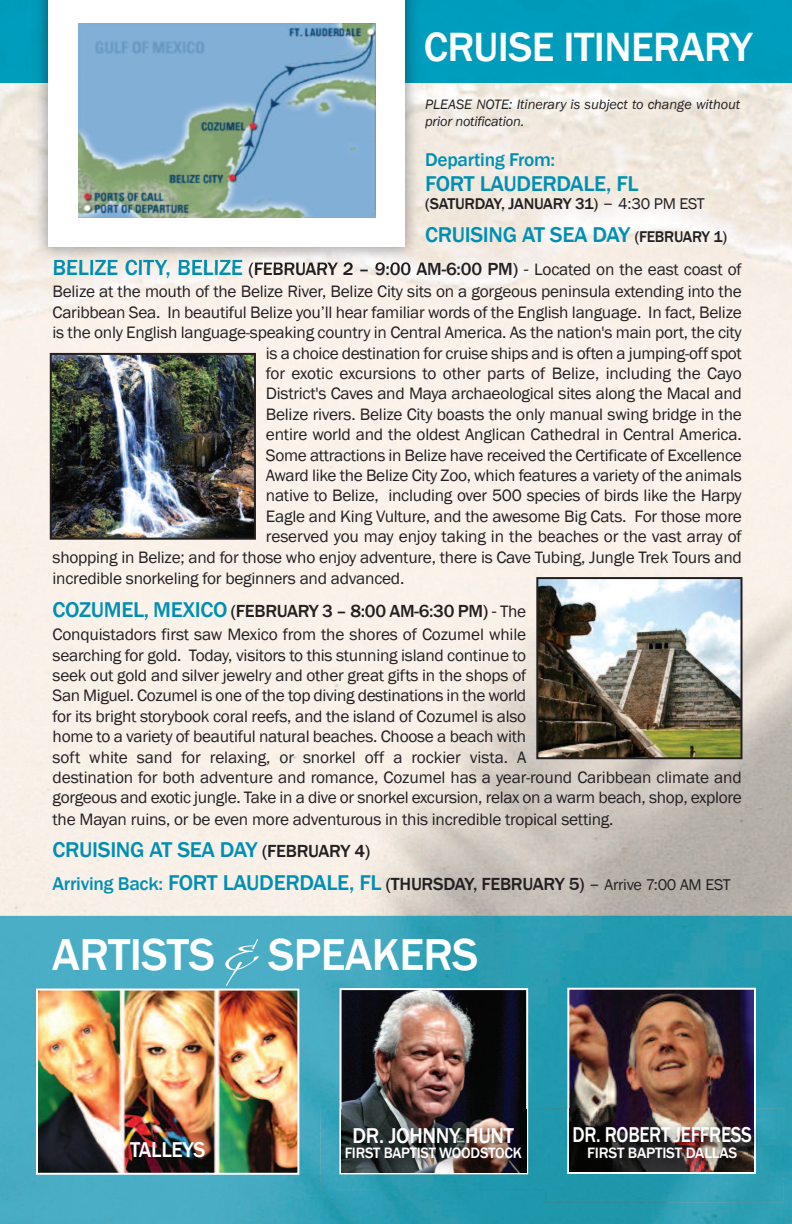
<style>
.page{position:relative;width:792px;height:1224px;background:#fff}
.page>*{position:absolute;margin:0;border:0;box-sizing:border-box;transform-origin:0 0}
.t1{font:500 46px "Franklin Gothic";letter-spacing:-.015em;color:#fff}
.t2{font:500 42px "Franklin Gothic";letter-spacing:-.015em;color:#fff}
.t3{font:500 22px "Franklin Gothic";letter-spacing:-.015em;color:#008fb3}
.t4{font:500 22px "Franklin Gothic";letter-spacing:-.015em;color:#fff;scale:.95 1}
.t5{font:500 22px "Franklin Gothic";letter-spacing:-.015em;color:#fff;scale:.85 1}
.t6{font:500 19px "Franklin Gothic";letter-spacing:-.015em;color:#008fb3}
.t7{font:500 18px "Franklin Gothic";letter-spacing:-.015em;color:#231f20}
.t8{font:17px/20.4px "Franklin Gothic";letter-spacing:-.015em;color:#231f20}
.t9{font:500 16px "Franklin Gothic";letter-spacing:-.025em;color:#231f20}
.t10{font:500 15.4px "Franklin Gothic";letter-spacing:-.015em;color:#fff;scale:.96 1}
.t11{font:500 15.4px "Franklin Gothic";letter-spacing:-.015em;color:#fff}
.t12{font:italic 14px/16.8px "Franklin Gothic";letter-spacing:-.005em;color:#231f20}
.s1{font-weight:400;font-size:19px}
.s2{font-weight:400}
.s3{font-size:16px;color:#231f20}
.s4{font-size:22px;color:#008fb3}
.s5{font-weight:400;font-size:17px}
.s6{font-size:18px;color:#231f20}
.s7{font-size:19px;color:#008fb3}
.s8{font-weight:400;font-size:16px}
.s9{font-family:"LHF Sofia Script";font-weight:400;font-size:62px}
</style>
<div class="page">
<img style="left:0;top:83px;width:792px;height:833px">
<img style="left:0;top:916px;width:792px;height:308px">
<div style="left:425px;top:0;width:367px;height:83px;background:#009cbc"></div>
<div style="left:0;top:0;width:29px;height:83px;background:#009dbd"></div>
<img style="left:39px;top:992px;width:257px;height:180px">
<div style="left:36px;top:989px;width:263px;height:186px;border:2px solid #fff"></div>
<img style="left:570px;top:991px;width:183px;height:118px">
<div style="left:567px;top:988px;width:189px;height:186px;border:2px solid #fff"></div>
<img style="left:545px;top:1109px;width:238px;height:94px">
<img style="left:567px;top:1109px;width:189px;height:65px">
<img style="left:569px;top:1109px;width:185px;height:63px">
<img style="left:343px;top:991px;width:182px;height:118px">
<div style="left:340px;top:988px;width:188px;height:186px;border:2px solid #fff"></div>
<img style="left:320px;top:1109px;width:230px;height:80px">
<img style="left:340px;top:1109px;width:188px;height:65px">
<img style="left:342px;top:1109px;width:184px;height:63px">
<img style="left:29px;top:0;width:396px;height:266px">
<img style="left:54px;top:260px;width:188px;height:6px">
<img style="left:249px;top:262px;width:151px;height:4px">
<div style="left:49px;top:0;width:356px;height:246px;background:#fff"></div>
<img style="left:79px;top:24px;width:296px;height:193px">
<img style="left:53px;top:356px;width:200px;height:181px">
<div style="left:50px;top:353px;width:206px;height:187px;border:2px solid #231f20"></div>
<img style="left:539px;top:580px;width:201px;height:176px">
<div style="left:536px;top:577px;width:207px;height:182px;border:2px solid #231f20"></div>
<h2 class="t2" style="left:424px;top:23px;width:330px">CRUISE ITINERARY</h2>
<p class="t12" style="left:425px;top:96px;width:317px">PLEASE NOTE: Itinerary is subject to change without prior notification.</p>
<p class="t6" style="left:425px;top:148px;width:132px">Departing From:</p>
<p class="t3" style="left:425px;top:171px;width:215px">FORT LAUDERDALE, FL</p>
<p class="t9" style="left:425px;top:194px;width:281px">(SATURDAY, JANUARY 31) <span class="s1">–</span> <span class="s2">4:30 PM EST</span></p>
<p class="t3" style="left:425px;top:222px;width:303px">CRUISING AT SEA DAY <span class="s3">(FEBRUARY 1)</span></p>
<p class="t7" style="left:53px;top:258px;width:691px"><span class="s4">BELIZE CITY, BELIZE</span> (FEBRUARY 2 – 9:00 AM-6:00 PM) <span class="s1">-</span> <span class="s5">Located on the east coast of</span></p>
<p class="t8" style="left:53px;top:281px;width:691px">Belize at the mouth of the Belize River, Belize City sits on a gorgeous peninsula extending into the</p>
<p class="t8" style="left:53px;top:302px;width:691px">Caribbean Sea. In beautiful Belize you’ll hear familiar words of the English language. In fact, Belize</p>
<p class="t8" style="left:53px;top:322px;width:691px">is the only English language-speaking country in Central America. As the nation's main port, the city</p>
<p class="t8" style="left:266px;top:343px;width:477px">is a choice destination for cruise ships and is often a jumping-off spot</p>
<p class="t8" style="left:266px;top:363px;width:477px">for exotic excursions to other parts of Belize, including the Cayo</p>
<p class="t8" style="left:266px;top:383px;width:477px">District's Caves and Maya archaeological sites along the Macal and</p>
<p class="t8" style="left:266px;top:404px;width:477px">Belize rivers. Belize City boasts the only manual swing bridge in the</p>
<p class="t8" style="left:266px;top:424px;width:477px">entire world and the oldest Anglican Cathedral in Central America.</p>
<p class="t8" style="left:266px;top:445px;width:477px">Some attractions in Belize have received the Certificate of Excellence</p>
<p class="t8" style="left:266px;top:465px;width:477px">Award like the Belize City Zoo, which features a variety of the animals</p>
<p class="t8" style="left:266px;top:485px;width:477px">native to Belize, including over 500 species of birds like the Harpy</p>
<p class="t8" style="left:266px;top:506px;width:477px">Eagle and King Vulture, and the awesome Big Cats. For those more</p>
<p class="t8" style="left:266px;top:526px;width:477px">reserved you may enjoy taking in the beaches or the vast array of</p>
<p class="t8" style="left:53px;top:547px;width:691px">shopping in Belize; and for those who enjoy adventure, there is Cave Tubing, Jungle Trek Tours and</p>
<p class="t8" style="left:53px;top:568px;width:353px">incredible snorkeling for beginners and advanced.</p>
<p class="t7" style="left:53px;top:601px;width:475px"><span class="s4">COZUMEL, MEXICO</span> (FEBRUARY 3 – 8:00 AM-6:30 PM) <span class="s1">-</span> <span class="s5">The</span></p>
<p class="t8" style="left:53px;top:624px;width:691px">Conquistadors first saw Mexico from the shores of Cozumel while<br>searching for gold. Today, visitors to this stunning island continue to<br>seek out gold and silver jewelry and other great gifts in the shops of<br>San Miguel. Cozumel is one of the top diving destinations in the world<br>for its bright storybook coral reefs, and the island of Cozumel is also<br>home to a variety of beautiful natural beaches. Choose a beach with<br>soft white sand for relaxing, or snorkel off a rockier vista. A<br>destination for both adventure and romance, Cozumel has a year-round Caribbean climate and gorgeous and exotic jungle. Take in a dive or snorkel excursion, relax on a warm beach, shop, explore the Mayan ruins, or be even more adventurous in this incredible tropical setting.</p>
<p class="t3" style="left:53px;top:837px;width:319px">CRUISING AT SEA DAY <span class="s6">(FEBRUARY 4)</span></p>
<p class="t7" style="left:53px;top:874px;width:680px"><span class="s7">Arriving Back:</span> <span class="s4">FORT LAUDERDALE, FL</span> (THURSDAY, FEBRUARY 5) <span class="s1">–</span> <span class="s8">Arrive 7:00 AM EST</span></p>
<h1 class="t1" style="left:52px;top:928px;width:428px">ARTISTS <span class="s9">&amp;</span> SPEAKERS</h1>
<p class="t5" style="left:573px;top:1122px;width:213px">DR. ROBERT JEFFRESS</p>
<p class="t4" style="left:353px;top:1122px;width:171px">DR. JOHNNY HUNT</p>
<p class="t10" style="left:345px;top:1144px;width:186px">FIRST BAPTIST WOODSTOCK</p>
<p class="t4" style="left:130px;top:1137px;width:81px">TALLEYS</p>
<p class="t11" style="left:587px;top:1144px;width:152px">FIRST BAPTIST DALLAS</p>
</div>
